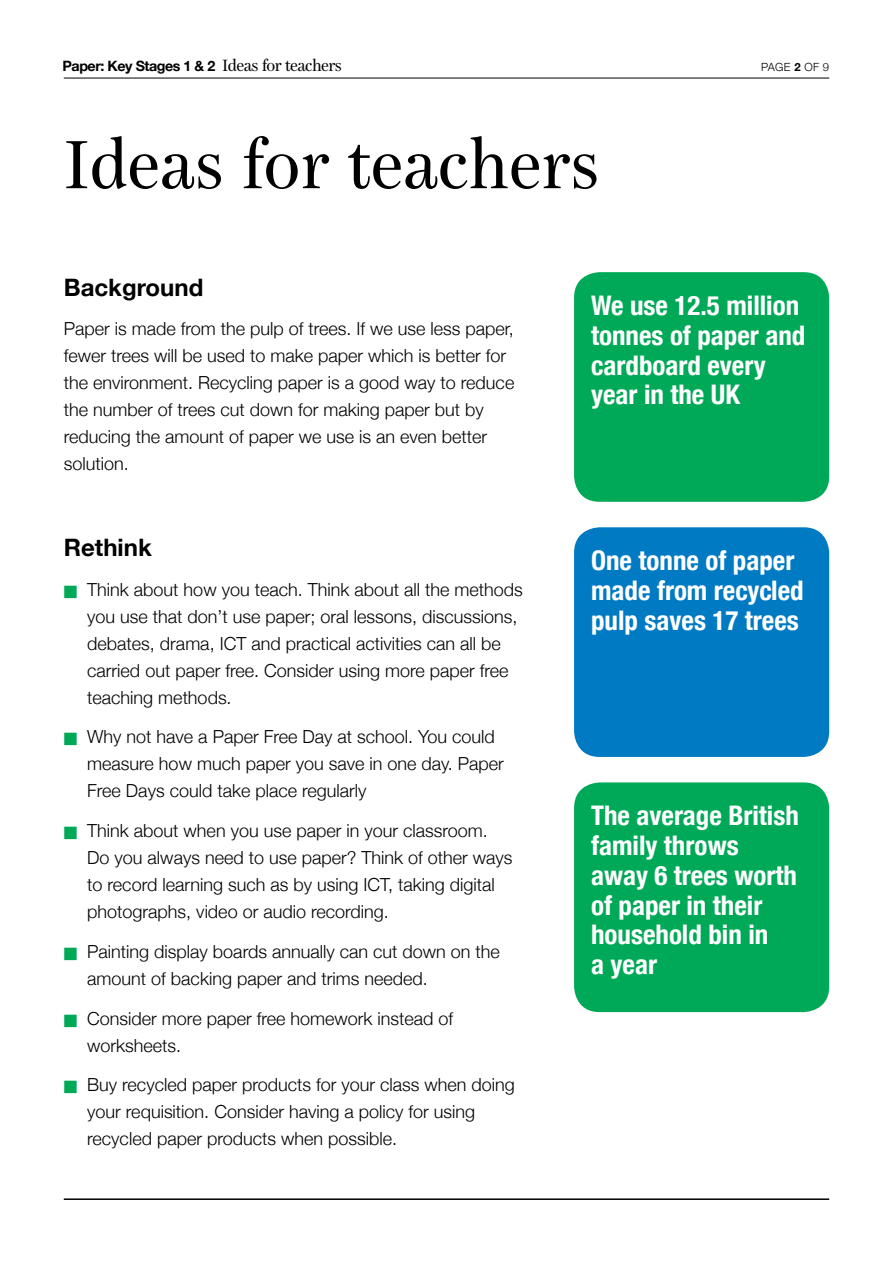
<style>
.page{position:relative;width:893px;height:1263px;background:#fff}
.page>*{position:absolute;margin:0;border:0;box-sizing:border-box;transform-origin:0 0}
.t1{font:69px "Bohemia LT Std";color:#000}
.t2{font:700 condensed 27px/29.7px "Helvetica Neue";color:#fff}
.t3{font:700 24px "Helvetica Neue";color:#000}
.t4{font:300 18px/27px "Helvetica Neue";color:#000}
.t5{font:700 14.25px "Helvetica Neue";letter-spacing:-.03em;color:#000}
.t6{font:300 11.25px "Helvetica Neue";letter-spacing:.03em;color:#000}
.s1{font-family:"Bohemia LT Std";font-weight:400;font-size:16.5px}
.s2{font-weight:700}
.s3{color:#00a957}
</style>
<div class="page">
<hr style="left:64px;top:78px;width:765px;height:1px;background:#000">
<hr style="left:64px;top:1198px;width:765px;height:2px;background:#000">
<div style="left:574px;top:272px;width:255px;height:230px;background:#00a957;border-radius:26px"></div>
<div style="left:574px;top:527px;width:255px;height:230px;background:#007ac2;border-radius:26px"></div>
<div style="left:574px;top:782px;width:255px;height:230px;background:#00a957;border-radius:26px"></div>
<p class="t5" style="left:63px;top:57px;width:281px">Paper: Key Stages 1 &amp; 2 <span class="s1">Ideas for teachers</span></p>
<p class="t6" style="left:761px;top:60px;width:69px">page <span class="s2">2</span> of 9</p>
<h1 class="t1" style="left:64px;top:121px;width:536px">Ideas for teachers</h1>
<h3 class="t3" style="left:64px;top:272px;width:141px">Background</h3>
<p class="t4" style="left:64px;top:315px;width:452px">Paper is made from the pulp of trees. If we use less paper, fewer trees will be used to make paper which is better for the environment. Recycling paper is a good way to reduce the number of trees cut down for making paper but by reducing the amount of paper we use is an even better solution.</p>
<h3 class="t3" style="left:64px;top:532px;width:89px">Rethink</h3>
<p class="t4" style="left:87px;top:575px;width:437px;text-indent:-24px"><span class="s3">■</span> Think about how you teach. Think about all the methods you use that don’t use paper; oral lessons, discussions, debates, drama, ICT and practical activities can all be carried out paper free. Consider using more paper free teaching methods.</p>
<p class="t4" style="left:87px;top:723px;width:418px;text-indent:-24px"><span class="s3">■</span> Why not have a Paper Free Day at school. You could measure how much paper you save in one day. Paper<br>Free Days could take place regularly</p>
<p class="t4" style="left:87px;top:817px;width:427px;text-indent:-24px"><span class="s3">■</span> Think about when you use paper in your classroom.<br>Do you always need to use paper? Think of other ways to record learning such as by using ICT, taking digital photographs, video or audio recording.</p>
<p class="t4" style="left:87px;top:938px;width:414px;text-indent:-24px"><span class="s3">■</span> Painting display boards annually can cut down on the amount of backing paper and trims needed.</p>
<p class="t4" style="left:87px;top:1004px;width:367px;text-indent:-24px"><span class="s3">■</span> Consider more paper free homework instead of worksheets.</p>
<p class="t4" style="left:87px;top:1071px;width:429px;text-indent:-24px"><span class="s3">■</span> Buy recycled paper products for your class when doing your requisition. Consider having a policy for using recycled paper products when possible.</p>
<h2 class="t2" style="left:591px;top:290px;width:216px">We use 12.5 million tonnes of paper and cardboard every year in the UK</h2>
<h2 class="t2" style="left:591px;top:545px;width:214px">One tonne of paper made from recycled pulp saves 17 trees</h2>
<h2 class="t2" style="left:591px;top:800px;width:209px">The average British family throws away 6 trees worth of paper in their household bin in<br>a year</h2>
</div>
